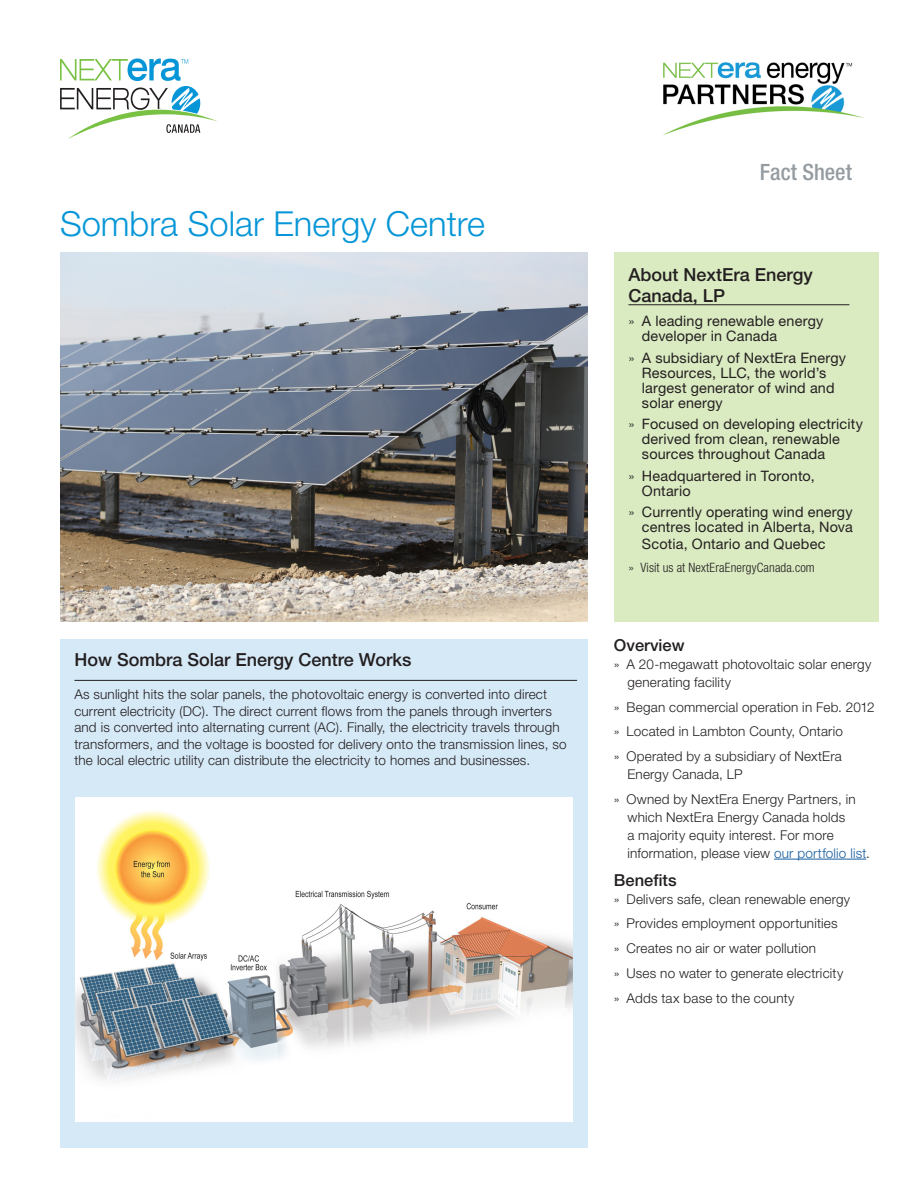
<style>
.page{position:relative;width:918px;height:1188px;background:#fff}
.page>*{position:absolute;margin:0;border:0;box-sizing:border-box;transform-origin:0 0}
.t1{font:300 34.5px "Helvetica Neue LT Std";color:#0696d7}
.Fact_Sheet_Headline{font:500 condensed 22.5px "Helvetica Neue LT Com";color:#959ca1}
.Bodycopy{font:500 18px "Helvetica Neue LT Std";color:#231f20}
.Secondary_Head{font:500 18px/21px "Helvetica Neue LT Std";color:#231f20}
.main_box_sub{font:500 16.5px "Helvetica Neue LT Std";color:#231f20}
.t2{font:14.4px/15px "Helvetica Neue LT Std";letter-spacing:.01em;color:#231f20}
.Intro_Bodycopy{font:300 13.5px/18px "Helvetica Neue LT Std";letter-spacing:.01em;color:#231f20}
.t3{font:300 condensed 12.9px "Helvetica Neue LT Std";letter-spacing:.01em;color:#231f20}
.s1{font-family:"Helvetica Neue LT Com";font-weight:300}
.s2{font-family:"Helvetica Neue LT Com";font-stretch:normal}
.s3{font-family:"Helvetica Neue LT Com"}
.s4{color:#175d9e}
</style>
<div class="page">
<div style="left:60px;top:639px;width:528px;height:509px;background:#d6e9f7"></div>
<svg style="left:60px;top:58px;width:158px;height:81px"></svg>
<hr style="left:774px;top:859px;width:92px;height:1px;background:#175d9e">
<div style="left:614px;top:252px;width:265px;height:370px;background:#daeac1"></div>
<hr style="left:628px;top:304px;width:221px;height:1px;background:#231f20">
<hr style="left:74px;top:680px;width:503px;height:1px;background:#231f20">
<img style="left:75px;top:798px;width:498px;height:324px">
<img style="left:60px;top:252px;width:528px;height:370px">
<img style="left:663px;top:62px;width:201px;height:72px">
<p class="t1" style="left:60px;top:203px;width:427px">Sombra Solar Energy Centre</p>
<p class="Bodycopy" style="left:74px;top:649px;width:339px">How Sombra Solar Energy Centre Works</p>
<p class="Intro_Bodycopy" style="left:74px;top:686px;width:494px;line-height:16.5px">As sunlight hits the solar panels, the photovoltaic energy is converted into direct current electricity (DC). The direct current flows from the panels through inverters and is converted into alternating current (AC). Finally, the electricity travels through transformers, and the voltage is boosted for delivery onto the transmission lines, so the local electric utility can distribute the electricity to homes and businesses.</p>
<p class="Fact_Sheet_Headline" style="left:760px;top:159px;width:94px">Fact Sheet</p>
<p class="Secondary_Head" style="left:628px;top:264px;width:186px">About NextEra Energy<br>Canada, LP</p>
<p class="t2" style="left:642px;top:314px;width:183px;text-indent:-14px"><span class="s1">»</span> A leading renewable energy developer in Canada</p>
<p class="t2" style="left:642px;top:350px;width:206px;text-indent:-14px"><span class="s1">»</span> A subsidiary of NextEra Energy<br>Resources, LLC, the world’s largest generator of wind and solar energy</p>
<p class="t2" style="left:642px;top:417px;width:223px;text-indent:-14px"><span class="s1">»</span> Focused on developing electricity derived from clean, renewable sources throughout Canada</p>
<p class="t2" style="left:642px;top:468px;width:174px;text-indent:-14px"><span class="s1">»</span> Headquartered in Toronto,<br>Ontario</p>
<p class="t2" style="left:628px;top:505px;width:226px;text-align:right"><span class="s1">»</span> Currently operating wind energy centres located in Alberta, Nova</p>
<p class="t2" style="left:642px;top:536px;width:185px">Scotia, Ontario and Quebec</p>
<p class="t3" style="left:628px;top:560px;width:188px"><span class="s2">»</span> Visit us at NextEraEnergyCanada.com</p>
<p class="main_box_sub" style="left:614px;top:635px;width:72px">Overview</p>
<p class="Intro_Bodycopy" style="left:627px;top:655px;width:245px;text-indent:-14px"><span class="s3">»</span> A 20-megawatt photovoltaic solar energy generating facility</p>
<p class="Intro_Bodycopy" style="left:614px;top:697px;width:262px"><span class="s3">»</span> Began commercial operation in Feb. 2012</p>
<p class="Intro_Bodycopy" style="left:614px;top:722px;width:231px"><span class="s3">»</span> Located in Lambton County, Ontario</p>
<p class="Intro_Bodycopy" style="left:627px;top:747px;width:216px;text-indent:-14px"><span class="s3">»</span> Operated by a subsidiary of NextEra<br>Energy Canada, LP</p>
<p class="Intro_Bodycopy" style="left:627px;top:790px;width:244px;text-indent:-14px"><span class="s3">»</span> Owned by NextEra Energy Partners, in which NextEra Energy Canada holds<br>a majority equity interest. For more information, please view <span class="s4">our portfolio list</span>.</p>
<p class="main_box_sub" style="left:614px;top:870px;width:64px">Benefits</p>
<p class="Intro_Bodycopy" style="left:614px;top:889px;width:238px"><span class="s3">»</span> Delivers safe, clean renewable energy</p>
<p class="Intro_Bodycopy" style="left:614px;top:914px;width:225px"><span class="s3">»</span> Provides employment opportunities</p>
<p class="Intro_Bodycopy" style="left:614px;top:939px;width:204px"><span class="s3">»</span> Creates no air or water pollution</p>
<p class="Intro_Bodycopy" style="left:614px;top:964px;width:231px"><span class="s3">»</span> Uses no water to generate electricity</p>
<p class="Intro_Bodycopy" style="left:614px;top:988px;width:182px"><span class="s3">»</span> Adds tax base to the county</p>
</div>
